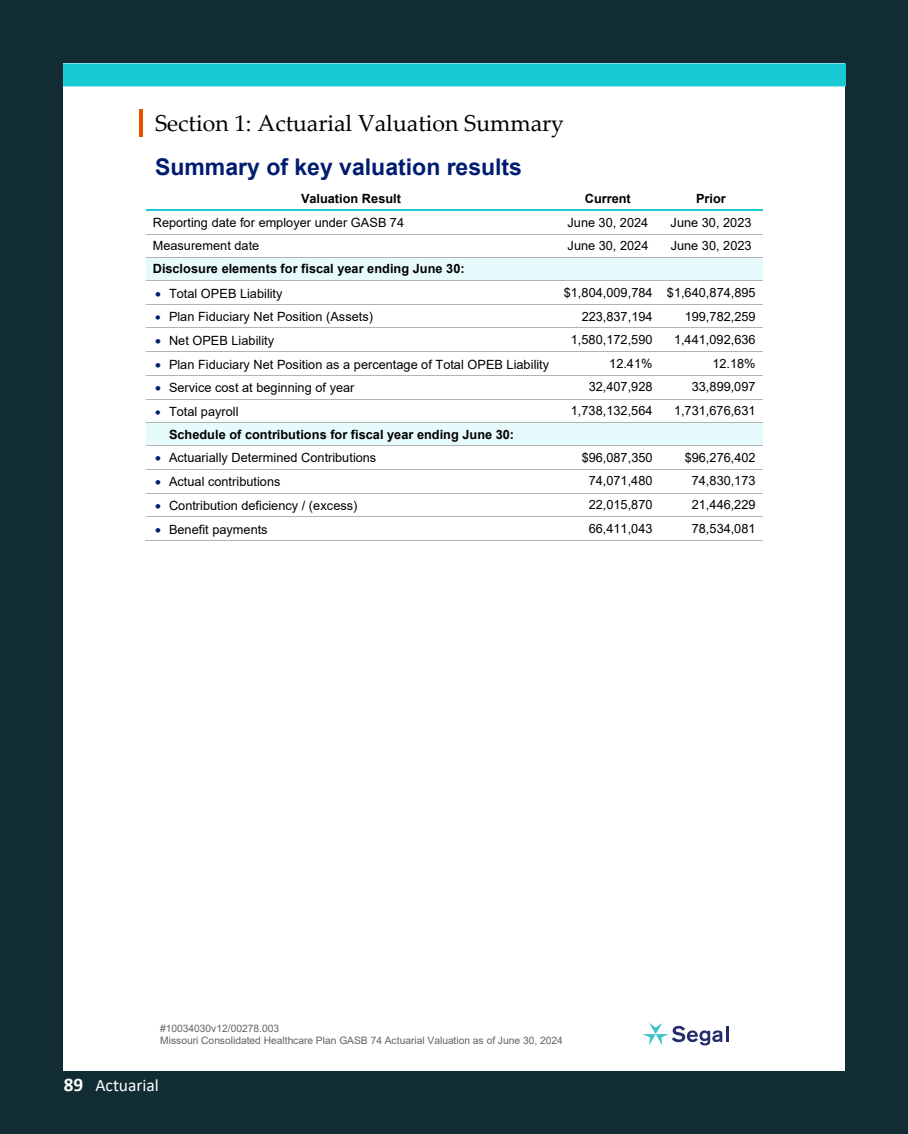
<style>
.page{position:relative;width:908px;height:1134px;background:#fff}
.page>*{position:absolute;margin:0;border:0;box-sizing:border-box;transform-origin:0 0}
.t1{font:22.93px "Palatino Linotype";color:#000}
.t2{font:700 22.93px "Arial";color:#001c71}
.t3{font:17.5px "Calibri";color:#fff}
.t4{font:12.78px "Arial";color:#000}
.t5{font:700 12.78px "Arial";color:#000}
.t6{font:10.33px/11.7px "Arial";letter-spacing:-.005em;color:#616365}
.s1{color:#001c71}
.s2{font-weight:700;font-size:19.25px}
</style>
<div class="page">
<div style="left:0;top:0;width:907px;height:1134px;background:#122c33"></div>
<div style="left:63px;top:63px;width:781px;height:1008px;background:#fff"></div>
<hr style="left:139px;top:109px;width:4px;height:28px;background:#e65300">
<hr style="left:725px;top:1026px;width:3px;height:16px;background:#252c6a">
<svg style="left:643px;top:1023px;width:79px;height:22px"></svg>
<div style="left:63px;top:63px;width:782px;height:23px;background:#18c9d3"></div>
<hr style="left:146px;top:210px;width:410px;height:1px;background:#1dcad3">
<hr style="left:558px;top:210px;width:101px;height:1px;background:#1dcad3">
<hr style="left:661px;top:210px;width:101px;height:1px;background:#1dcad3">
<hr style="left:146px;top:234px;width:410px;height:1px;background:#b1b4b6">
<hr style="left:557px;top:234px;width:102px;height:1px;background:#b1b4b6">
<hr style="left:660px;top:234px;width:102px;height:1px;background:#b1b4b6">
<div style="left:146px;top:257px;width:410px;height:23px;background:#e8fbfc"></div>
<div style="left:556px;top:257px;width:103px;height:23px;background:#e8fbfc"></div>
<div style="left:659px;top:257px;width:103px;height:23px;background:#e8fbfc"></div>
<hr style="left:146px;top:257px;width:410px;height:1px;background:#b1b4b6">
<hr style="left:557px;top:257px;width:102px;height:1px;background:#b1b4b6">
<hr style="left:660px;top:257px;width:102px;height:1px;background:#b1b4b6">
<hr style="left:146px;top:280px;width:410px;height:1px;background:#b1b4b6">
<hr style="left:557px;top:280px;width:102px;height:1px;background:#b1b4b6">
<hr style="left:660px;top:280px;width:102px;height:1px;background:#b1b4b6">
<hr style="left:146px;top:304px;width:410px;height:1px;background:#b1b4b6">
<hr style="left:557px;top:304px;width:102px;height:1px;background:#b1b4b6">
<hr style="left:660px;top:304px;width:102px;height:1px;background:#b1b4b6">
<hr style="left:146px;top:327px;width:410px;height:1px;background:#b1b4b6">
<hr style="left:557px;top:327px;width:102px;height:1px;background:#b1b4b6">
<hr style="left:660px;top:327px;width:102px;height:1px;background:#b1b4b6">
<hr style="left:146px;top:351px;width:410px;height:1px;background:#b1b4b6">
<hr style="left:557px;top:351px;width:102px;height:1px;background:#b1b4b6">
<hr style="left:660px;top:351px;width:102px;height:1px;background:#b1b4b6">
<hr style="left:146px;top:375px;width:410px;height:1px;background:#b1b4b6">
<hr style="left:557px;top:375px;width:102px;height:1px;background:#b1b4b6">
<hr style="left:660px;top:375px;width:102px;height:1px;background:#b1b4b6">
<hr style="left:146px;top:399px;width:410px;height:1px;background:#b1b4b6">
<hr style="left:557px;top:399px;width:102px;height:1px;background:#b1b4b6">
<hr style="left:660px;top:399px;width:102px;height:1px;background:#b1b4b6">
<div style="left:146px;top:423px;width:410px;height:22px;background:#e8fbfc"></div>
<div style="left:556px;top:423px;width:103px;height:22px;background:#e8fbfc"></div>
<div style="left:659px;top:423px;width:103px;height:22px;background:#e8fbfc"></div>
<hr style="left:146px;top:422px;width:410px;height:1px;background:#b1b4b6">
<hr style="left:557px;top:422px;width:102px;height:1px;background:#b1b4b6">
<hr style="left:660px;top:422px;width:102px;height:1px;background:#b1b4b6">
<hr style="left:146px;top:445px;width:410px;height:1px;background:#b1b4b6">
<hr style="left:557px;top:445px;width:102px;height:1px;background:#b1b4b6">
<hr style="left:660px;top:445px;width:102px;height:1px;background:#b1b4b6">
<hr style="left:146px;top:469px;width:410px;height:1px;background:#b1b4b6">
<hr style="left:557px;top:469px;width:102px;height:1px;background:#b1b4b6">
<hr style="left:660px;top:469px;width:102px;height:1px;background:#b1b4b6">
<hr style="left:146px;top:493px;width:410px;height:1px;background:#b1b4b6">
<hr style="left:557px;top:493px;width:102px;height:1px;background:#b1b4b6">
<hr style="left:660px;top:493px;width:102px;height:1px;background:#b1b4b6">
<hr style="left:146px;top:517px;width:410px;height:1px;background:#b1b4b6">
<hr style="left:557px;top:517px;width:102px;height:1px;background:#b1b4b6">
<hr style="left:660px;top:517px;width:102px;height:1px;background:#b1b4b6">
<hr style="left:145px;top:541px;width:411px;height:1px;background:#b1b4b6">
<hr style="left:556px;top:541px;width:103px;height:1px;background:#b1b4b6">
<hr style="left:659px;top:541px;width:103px;height:1px;background:#b1b4b6">
<h1 class="t1" style="left:155px;top:107px;width:410px">Section 1: Actuarial Valuation Summary</h1>
<h1 class="t2" style="left:155px;top:151px;width:368px">Summary of key valuation results</h1>
<p class="t5" style="left:301px;top:189px;width:101px">Valuation Result</p>
<p class="t5" style="left:584px;top:189px;width:47px">Current</p>
<p class="t5" style="left:696px;top:189px;width:31px">Prior</p>
<p class="t4" style="left:153px;top:214px;width:253px">Reporting date for employer under GASB 74</p>
<p class="t4" style="left:567px;top:214px;width:82px">June 30, 2024</p>
<p class="t4" style="left:670px;top:214px;width:82px">June 30, 2023</p>
<p class="t4" style="left:153px;top:237px;width:108px">Measurement date</p>
<p class="t4" style="left:567px;top:237px;width:82px">June 30, 2024</p>
<p class="t4" style="left:670px;top:237px;width:82px">June 30, 2023</p>
<p class="t5" style="left:153px;top:260px;width:313px">Disclosure elements for fiscal year ending June 30:</p>
<p class="t4" style="left:155px;top:284px;width:129px"><span class="s1">•</span> Total OPEB Liability</p>
<p class="t4" style="left:563px;top:283px;width:193px">$1,804,009,784 $1,640,874,895</p>
<p class="t4" style="left:155px;top:308px;width:219px"><span class="s1">•</span> Plan Fiduciary Net Position (Assets)</p>
<p class="t4" style="left:581px;top:307px;width:72px">223,837,194</p>
<p class="t4" style="left:684px;top:307px;width:72px">199,782,259</p>
<p class="t4" style="left:155px;top:331px;width:120px"><span class="s1">•</span> Net OPEB Liability</p>
<p class="t4" style="left:570px;top:330px;width:83px">1,580,172,590</p>
<p class="t4" style="left:673px;top:330px;width:83px">1,441,092,636</p>
<p class="t4" style="left:155px;top:355px;width:395px"><span class="s1">•</span> Plan Fiduciary Net Position as a percentage of Total OPEB Liability</p>
<p class="t4" style="left:609px;top:354px;width:45px">12.41%</p>
<p class="t4" style="left:712px;top:354px;width:45px">12.18%</p>
<p class="t4" style="left:155px;top:379px;width:201px"><span class="s1">•</span> Service cost at beginning of year</p>
<p class="t4" style="left:588px;top:378px;width:65px">32,407,928</p>
<p class="t4" style="left:691px;top:378px;width:65px">33,899,097</p>
<p class="t4" style="left:155px;top:402px;width:85px"><span class="s1">•</span> Total payroll</p>
<p class="t4" style="left:570px;top:402px;width:83px">1,738,132,564</p>
<p class="t4" style="left:673px;top:402px;width:83px">1,731,676,631</p>
<p class="t5" style="left:169px;top:425px;width:346px">Schedule of contributions for fiscal year ending June 30:</p>
<p class="t4" style="left:155px;top:449px;width:222px"><span class="s1">•</span> Actuarially Determined Contributions</p>
<p class="t4" style="left:581px;top:448px;width:72px">$96,087,350</p>
<p class="t4" style="left:684px;top:448px;width:72px">$96,276,402</p>
<p class="t4" style="left:155px;top:473px;width:127px"><span class="s1">•</span> Actual contributions</p>
<p class="t4" style="left:588px;top:472px;width:65px">74,071,480</p>
<p class="t4" style="left:691px;top:472px;width:65px">74,830,173</p>
<p class="t4" style="left:155px;top:497px;width:204px"><span class="s1">•</span> Contribution deficiency / (excess)</p>
<p class="t4" style="left:588px;top:496px;width:65px">22,015,870</p>
<p class="t4" style="left:691px;top:496px;width:65px">21,446,229</p>
<p class="t4" style="left:155px;top:521px;width:114px"><span class="s1">•</span> Benefit payments</p>
<p class="t4" style="left:588px;top:520px;width:65px">66,411,043</p>
<p class="t4" style="left:691px;top:520px;width:65px">78,534,081</p>
<p class="t6" style="left:160px;top:1022px;width:404px">#10034030v12/00278.003<br>Missouri Consolidated Healthcare Plan GASB 74 Actuarial Valuation as of June 30, 2024</p>
<p class="t3" style="left:64px;top:1073px;width:97px"><span class="s2">89</span> Actuarial</p>
</div>
